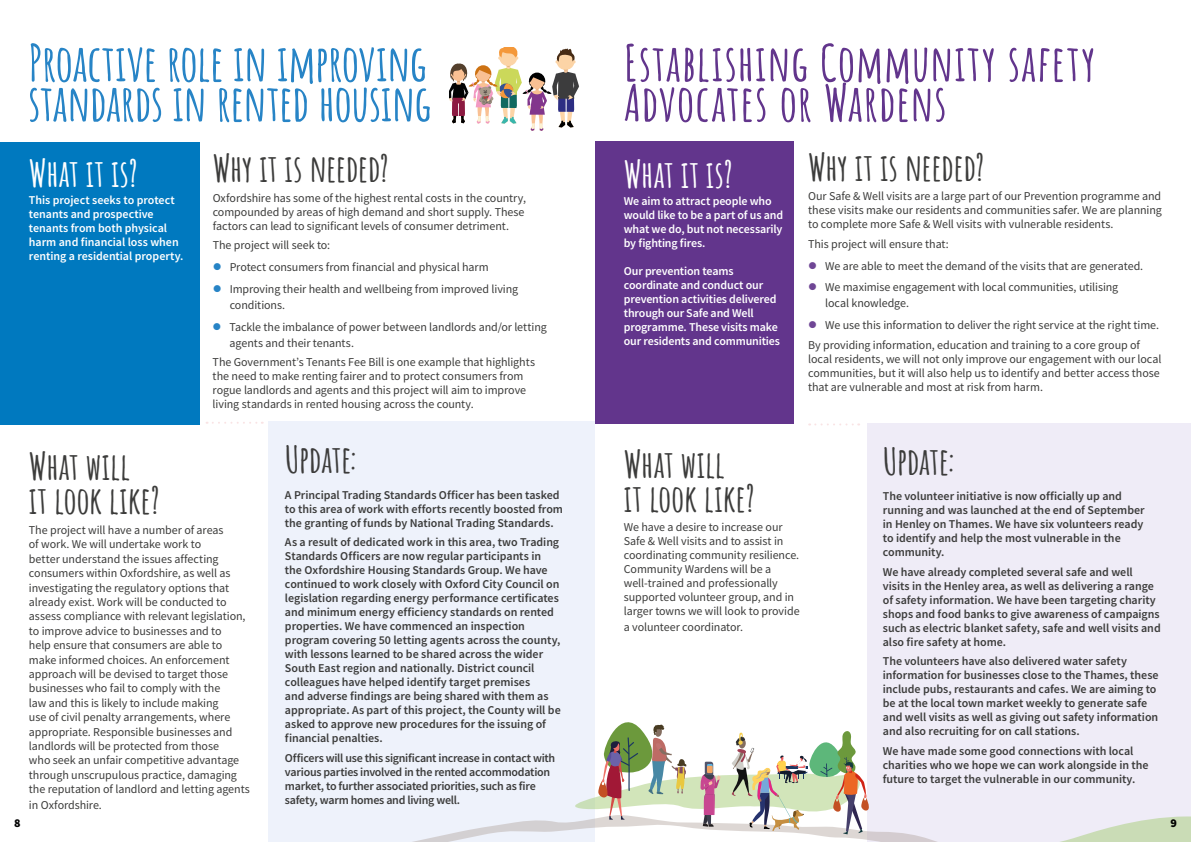
<style>
.page{position:relative;width:1191px;height:842px;background:#fff}
.page>*{position:absolute;margin:0;border:0;box-sizing:border-box;transform-origin:0 0}
.t1{font:700 50px/40px "Amatic SC";letter-spacing:-.015em;color:#2784c6}
.t2{font:700 50px/40px "Amatic SC";letter-spacing:.015em;color:#62358c}
.t3{font:700 37px/34px "Amatic SC";letter-spacing:-.01em;color:#3c3c3b}
.t4{font:700 37px "Amatic SC";letter-spacing:.005em;color:#fff}
.t5{font:12px/14.4px "Source Sans Pro";letter-spacing:-.005em;color:#3c3c3b}
.t6{font:600 12px/14px "Source Sans Pro";letter-spacing:-.005em;color:#3c3c3b}
.t7{font:600 12px/14px "Source Sans Pro";letter-spacing:-.01em;color:#fff}
.t8{font:600 12px/14px "Source Sans Pro";letter-spacing:-.025em;color:#3c3c3b}
.t9{font:900 12px "Source Sans Pro";color:#000}
</style>
<div class="page">
<div style="left:269px;top:422px;width:326px;height:420px;background:#eef2fb"></div>
<div style="left:0;top:142px;width:199px;height:282px;background:#0079bf"></div>
<svg style="left:207px;top:422px;width:56px;height:2px"></svg>
<div style="left:867px;top:423px;width:324px;height:419px;background:#efecf7"></div>
<div style="left:595px;top:142px;width:199px;height:282px;background:#62358c"></div>
<svg style="left:809px;top:423px;width:50px;height:2px"></svg>
<svg style="left:1060px;top:816px;width:131px;height:26px"></svg>
<svg style="left:449px;top:48px;width:130px;height:83px"></svg>
<svg style="left:413px;top:722px;width:524px;height:120px"></svg>
<h1 class="t1" style="left:28px;top:40px;width:405px">Proactive role in improving standards in rented housing</h1>
<h1 class="t2" style="left:624px;top:40px;width:473px">Establishing Community safety<br>Advocates or Wardens</h1>
<h2 class="t3" style="left:808px;top:147px;width:178px">Why it is needed?</h2>
<p class="t5" style="left:808px;top:189px;width:355px;line-height:14px;text-align:justify">Our Safe &amp; Well visits are a large part of our Prevention programme and these visits make our residents and communities safer. We are planning to complete more Safe &amp; Well visits with vulnerable residents.</p>
<p class="t5" style="left:825px;top:233px;width:319px;line-height:21.7px;text-indent:-17px">This project will ensure that:<br>We are able to meet the demand of the visits that are generated.<br>We maximise engagement with local communities, utilising</p>
<p class="t5" style="left:825px;top:292px;width:335px;line-height:21.7px">local knowledge.<br>We use this information to deliver the right service at the right time.</p>
<p class="t5" style="left:808px;top:338px;width:355px;line-height:14px">By providing information, education and training to a core group of local residents, we will not only improve our engagement with our local communities, but it will also help us to identify and better access those that are vulnerable and most at risk from harm.</p>
<h2 class="t3" style="left:213px;top:149px;width:178px">Why it is needed?</h2>
<p class="t5" style="left:213px;top:191px;width:315px;line-height:14px">Oxfordshire has some of the highest rental costs in the country, compounded by areas of high demand and short supply. These factors can lead to significant levels of consumer detriment.</p>
<p class="t5" style="left:230px;top:235px;width:290px;line-height:21.7px;text-indent:-17px">The project will seek to:<br>Protect consumers from financial and physical harm<br>Improving their health and wellbeing from improved living</p>
<p class="t5" style="left:230px;top:294px;width:319px;line-height:21.7px">conditions.<br>Tackle the imbalance of power between landlords and/or letting</p>
<p class="t5" style="left:213px;top:333px;width:324px;line-height:19.7px;text-indent:17px">agents and their tenants.<br>The Government’s Tenants Fee Bill is one example that highlights</p>
<p class="t5" style="left:213px;top:369px;width:315px;line-height:14px">the need to make renting fairer and to protect consumers from rogue landlords and agents and this project will aim to improve living standards in rented housing across the county.</p>
<h2 class="t4" style="left:29px;top:145px;width:110px">What it is?</h2>
<p class="t7" style="left:29px;top:193px;width:156px">This project seeks to protect tenants and prospective tenants from both physical harm and financial loss when renting a residential property.</p>
<h2 class="t4" style="left:624px;top:146px;width:110px">What it is?</h2>
<p class="t7" style="left:624px;top:194px;width:161px">We aim to attract people who would like to be a part of us and what we do, but not necessarily by fighting fires.</p>
<p class="t7" style="left:624px;top:264px;width:158px">Our prevention teams coordinate and conduct our prevention activities delivered through our Safe and Well programme. These visits make our residents and communities</p>
<h2 class="t3" style="left:29px;top:447px;width:133px">What will<br>it look like?</h2>
<p class="t5" style="left:29px;top:523px;width:222px">The project will have a number of areas<br>of work. We will undertake work to<br>better understand the issues affecting consumers within Oxfordshire, as well as investigating the regulatory options that already exist. Work will be conducted to assess compliance with relevant legislation, to improve advice to businesses and to<br>help ensure that consumers are able to make informed choices. An enforcement approach will be devised to target those businesses who fail to comply with the<br>law and this is likely to include making<br>use of civil penalty arrangements, where appropriate. Responsible businesses and landlords will be protected from those<br>who seek an unfair competitive advantage through unscrupulous practice, damaging the reputation of landlord and letting agents</p>
<p class="t5" style="left:29px;top:798px;width:74px">in Oxfordshire.</p>
<h2 class="t3" style="left:285px;top:440px;width:75px">Update:</h2>
<p class="t6" style="left:285px;top:488px;width:279px">A Principal Trading Standards Officer has been tasked to this area of work with efforts recently boosted from the granting of funds by National Trading Standards.</p>
<p class="t6" style="left:285px;top:535px;width:277px">As a result of dedicated work in this area, two Trading Standards Officers are now regular participants in the Oxfordshire Housing Standards Group. We have continued to work closely with Oxford City Council on legislation regarding energy performance certificates and minimum energy efficiency standards on rented properties. We have commenced an inspection program covering 50 letting agents across the county, with lessons learned to be shared across the wider South East region and nationally. District council colleagues have helped identify target premises<br>and adverse findings are being shared with them as appropriate. As part of this project, the County will be asked to approve new procedures for the issuing of financial penalties.</p>
<p class="t8" style="left:285px;top:751px;width:272px">Officers will use this significant increase in contact with various parties involved in the rented accommodation market, to further associated priorities, such as fire safety, warm homes and living well.</p>
<h2 class="t3" style="left:624px;top:444px;width:133px">What will<br>it look like?</h2>
<p class="t5" style="left:624px;top:520px;width:177px;line-height:14px">We have a desire to increase our Safe &amp; Well visits and to assist in coordinating community resilience.<br>Community Wardens will be a well-trained and professionally supported volunteer group, and in larger towns we will look to provide</p>
<p class="t5" style="left:624px;top:620px;width:121px">a volunteer coordinator.</p>
<h2 class="t3" style="left:883px;top:441px;width:75px">Update:</h2>
<p class="t6" style="left:883px;top:489px;width:263px">The volunteer initiative is now officially up and running and was launched at the end of September in Henley on Thames. We have six volunteers ready to identify and help the most vulnerable in the community.</p>
<p class="t6" style="left:883px;top:565px;width:279px">We have already completed several safe and well visits in the Henley area, as well as delivering a range of safety information. We have been targeting charity shops and food banks to give awareness of campaigns such as electric blanket safety, safe and well visits and also fire safety at home.</p>
<p class="t6" style="left:883px;top:654px;width:277px">The volunteers have also delivered water safety information for businesses close to the Thames, these include pubs, restaurants and cafes. We are aiming to be at the local town market weekly to generate safe and well visits as well as giving out safety information and also recruiting for on call stations.</p>
<p class="t6" style="left:883px;top:744px;width:267px">We have made some good connections with local charities who we hope we can work alongside in the future to target the vulnerable in our community.</p>
<p class="t9" style="left:14px;top:814px;width:8px">8</p>
<p class="t9" style="left:1170px;top:814px;width:8px">9</p>
</div>
